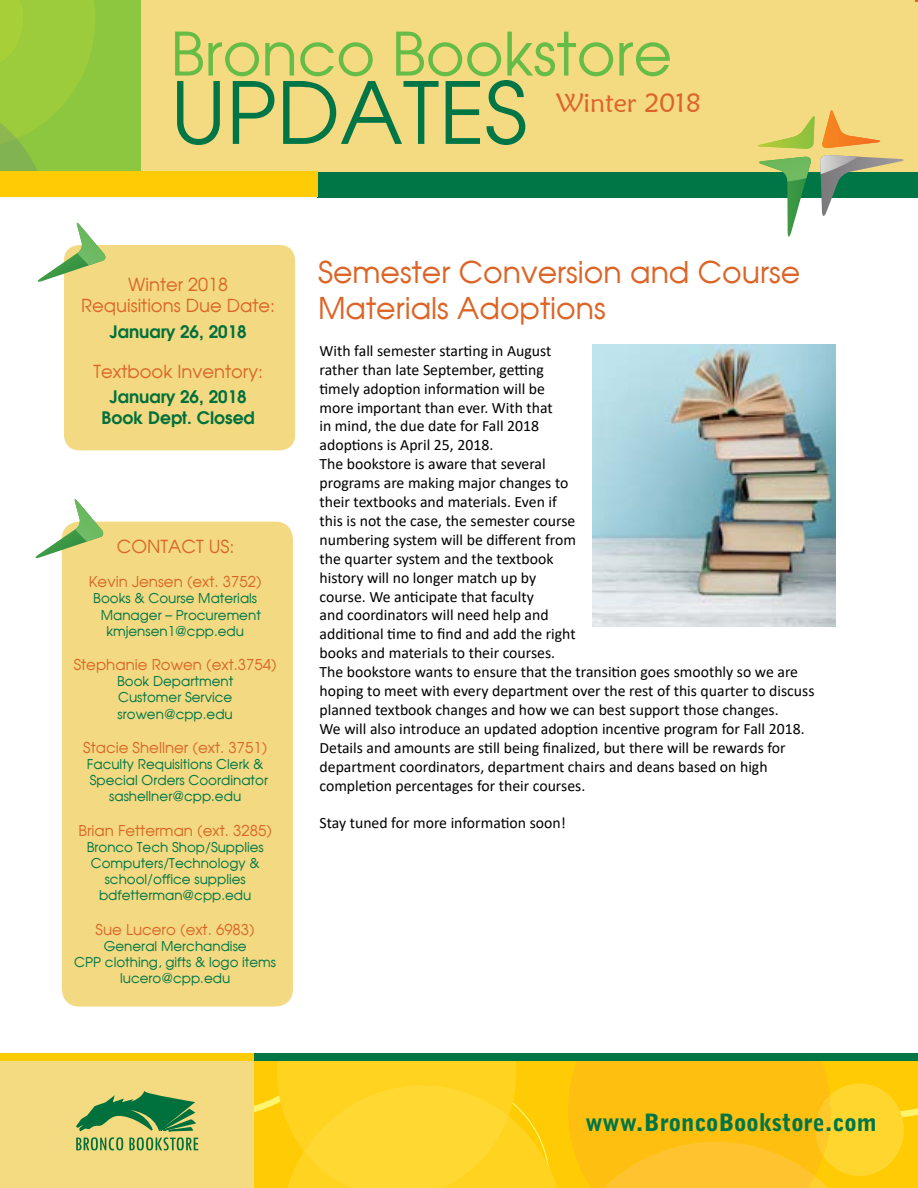
<style>
.page{position:relative;width:918px;height:1188px;background:#fff}
.page>*{position:absolute;margin:0;border:0;box-sizing:border-box;transform-origin:0 0}
.t1{font:85.05px "Moderne";color:#007647}
.t2{font:59.4px "Moderne";color:#65bc46}
.t3{font:30px/36px "Moderne";color:#dc6426}
.t4{font:26.55px "Maiandra GD";color:#dc6426}
.t5{font:900 23.7px "Bell Gothic BT";color:#007647}
.t6{font:18px/21px "Moderne";color:#db6727;text-align:center}
.t7{font:18px/21px "Moderne Demi";color:#00703c;text-align:center}
.t8{font:15.75px/18.9px "Calibri";color:#000}
.t9{font:15px "Moderne";color:#db6727}
.t10{font:13.5px/16.2px "Moderne";color:#007647;text-align:center}
</style>
<div class="page">
<div style="left:64px;top:245px;width:231px;height:205px;background:#f3da82;border-radius:15px"></div>
<svg style="left:37px;top:223px;width:69px;height:59px"></svg>
<div style="left:62px;top:522px;width:231px;height:485px;background:#f3da82;border-radius:17px"></div>
<svg style="left:35px;top:499px;width:69px;height:60px"></svg>
<div style="left:0;top:0;width:918px;height:173px;background:#f4da81"></div>
<svg style="left:0;top:0;width:141px;height:171px;background:#93c73e"></svg>
<div style="left:318px;top:172px;width:600px;height:25px;background:#007647"></div>
<div style="left:0;top:171px;width:318px;height:25px;background:#ffcb05"></div>
<svg style="left:757px;top:116px;width:58px;height:33px"></svg>
<svg style="left:758px;top:157px;width:54px;height:80px"></svg>
<svg style="left:820px;top:155px;width:85px;height:61px"></svg>
<svg style="left:822px;top:110px;width:59px;height:38px"></svg>
<div style="left:0;top:1057px;width:275px;height:131px;background:#f4da81"></div>
<svg style="left:254px;top:1061px;width:664px;height:127px;background:#fecb1c"></svg>
<div style="left:254px;top:1054px;width:664px;height:7px;background:#007647"></div>
<svg style="left:76px;top:1091px;width:122px;height:59px"></svg>
<div style="left:0;top:1054px;width:254px;height:7px;background:#ffcb05"></div>
<img style="left:592px;top:344px;width:244px;height:282px">
<h2 class="t2" style="left:171px;top:17px;width:503px">Bronco Bookstore</h2>
<h1 class="t1" style="left:171px;top:60px;width:358px">UPDATES</h1>
<h3 class="t4" style="left:556px;top:86px;width:146px">Winter 2018</h3>
<p class="t6" style="left:81px;top:274px;width:195px">Winter 2018<br>Requisitions Due Date:</p>
<p class="t7" style="left:110px;top:321px;width:139px">January 26, 2018</p>
<p class="t6" style="left:93px;top:360px;width:171px">Textbook Inventory:</p>
<p class="t7" style="left:102px;top:386px;width:155px">January 26, 2018<br>Book Dept. Closed</p>
<p class="t6" style="left:117px;top:536px;width:119px">CONTACT US:</p>
<p class="t9" style="left:89px;top:572px;width:174px">Kevin Jensen (ext. 3752)</p>
<p class="t10" style="left:93px;top:590px;width:169px">Books &amp; Course Materials<br>Manager – Procurement kmjensen1@cpp.edu</p>
<p class="t9" style="left:74px;top:655px;width:204px">Stephanie Rowen (ext.3754)</p>
<p class="t10" style="left:117px;top:673px;width:118px;text-align:justify">Book Department Customer Service srowen@cpp.edu</p>
<p class="t9" style="left:83px;top:738px;width:186px">Stacie Shellner (ext. 3751)</p>
<p class="t10" style="left:87px;top:756px;width:183px">Faculty Requisitions Clerk &amp;<br>Special Orders Coordinator sashellner@cpp.edu</p>
<p class="t9" style="left:79px;top:821px;width:195px">Brian Fetterman (ext. 3285)</p>
<p class="t10" style="left:87px;top:838px;width:179px">Bronco Tech Shop/Supplies<br>Computers/Technology &amp; school/office supplies bdfetterman@cpp.edu</p>
<p class="t9" style="left:96px;top:920px;width:161px">Sue Lucero (ext. 6983)</p>
<p class="t10" style="left:74px;top:937px;width:203px">General Merchandise<br>CPP clothing, gifts &amp; logo items lucero@cpp.edu</p>
<h3 class="t3" style="left:318px;top:254px;width:484px">Semester Conversion and Course<br>Materials Adoptions</h3>
<p class="t8" style="left:320px;top:341px;width:496px">With fall semester starting in August<br>rather than late September, getting<br>timely adoption information will be<br>more important than ever. With that<br>in mind, the due date for Fall 2018<br>adoptions is April 25, 2018.<br>The bookstore is aware that several<br>programs are making major changes to<br>their textbooks and materials. Even if<br>this is not the case, the semester course<br>numbering system will be different from<br>the quarter system and the textbook<br>history will no longer match up by<br>course. We anticipate that faculty<br>and coordinators will need help and<br>additional time to find and add the right<br>books and materials to their courses.<br>The bookstore wants to ensure that the transition goes smoothly so we are hoping to meet with every department over the rest of this quarter to discuss planned textbook changes and how we can best support those changes.<br>We will also introduce an updated adoption incentive program for Fall 2018.<br>Details and amounts are still being finalized, but there will be rewards for department coordinators, department chairs and deans based on high completion percentages for their courses.</p>
<p class="t8" style="left:320px;top:813px;width:248px">Stay tuned for more information soon!</p>
<h3 class="t5" style="left:585px;top:1107px;width:293px">www.BroncoBookstore.com</h3>
</div>
